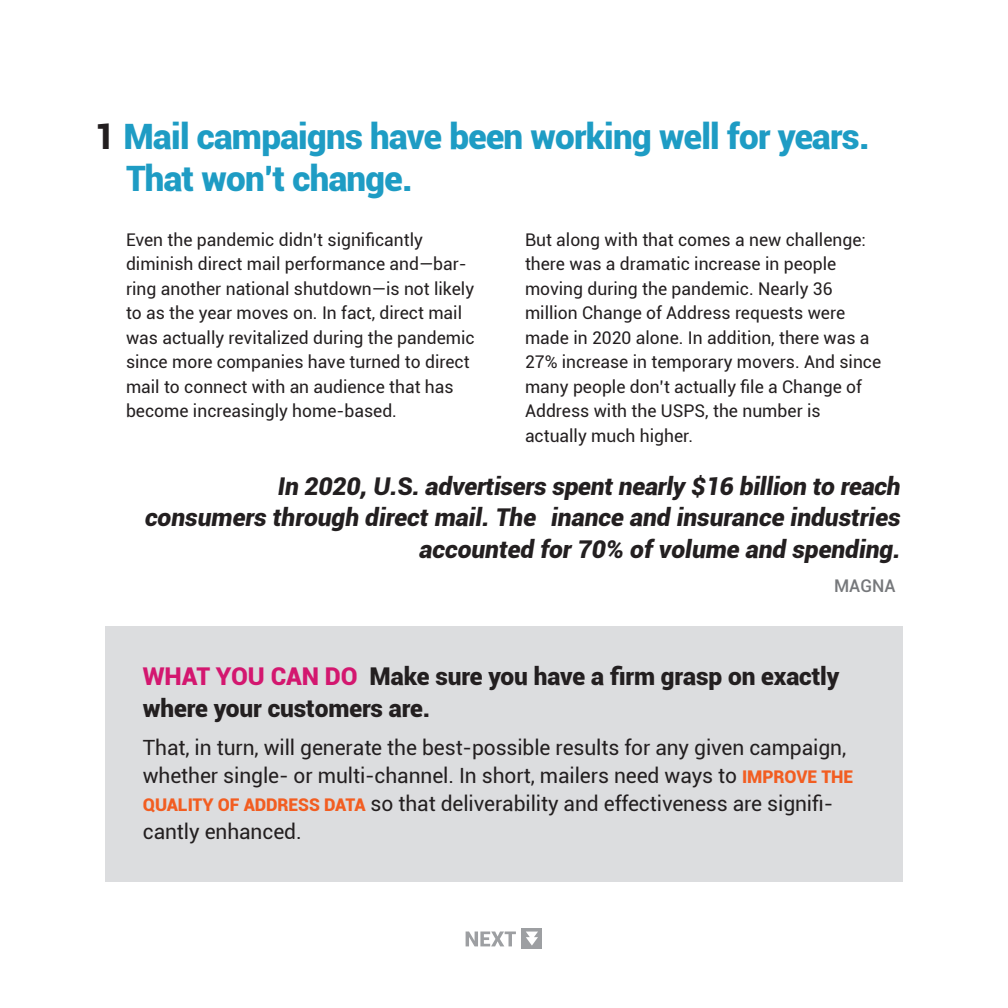
<style>
.page{position:relative;width:1008px;height:1008px;background:#fff}
.page>*{position:absolute;margin:0;border:0;box-sizing:border-box;transform-origin:0 0}
.t1{font:900 35px/42px "Roboto";letter-spacing:-.02em;color:#1e9cc4}
.t2{font:italic 900 24.5px/31.5px "Roboto";color:#231f20;text-align:right}
.t3{font:900 24.5px/31.5px "Roboto";letter-spacing:-.005em;color:#231f20}
.t4{font:21px/28px "Roboto";letter-spacing:-.005em;color:#231f20}
.t5{font:17.5px/24.5px "Roboto";color:#231f20}
.t6{font:500 17.5px "Roboto";color:#76787b}
.s1{color:#231f20}
.s2{color:#d3176f}
.s3{font-weight:900;font-size:17.5px;color:#f25d21}
</style>
<div class="page">
<svg style="left:466px;top:932px;width:50px;height:14px"></svg>
<div style="left:521px;top:928px;width:21px;height:21px;background:#9d9fa2"></div>
<svg style="left:526px;top:932px;width:12px;height:14px"></svg>
<div style="left:105px;top:626px;width:798px;height:256px;background:#dcdddf"></div>
<p class="t1" style="left:126px;top:114px;width:745px;text-indent:-32px"><span class="s1">1</span> Mail campaigns have been working well for years.<br>That won’t change.</p>
<p class="t5" style="left:126px;top:227px;width:350px">Even the pandemic didn’t significantly diminish direct mail performance and—bar&shy;ring another national shutdown—is not likely to as the year moves on. In fact, direct mail was actually revitalized during the pandemic since more companies have turned to direct mail to connect with an audience that has become increasingly home-based.</p>
<p class="t5" style="left:525px;top:227px;width:358px">But along with that comes a new challenge: there was a dramatic increase in people moving during the pandemic. Nearly 36 million Change of Address requests were made in 2020 alone. In addition, there was a 27% increase in temporary movers. And since many people don’t actually file a Change of Address with the USPS, the number is actually much higher.</p>
<p class="t2" style="left:145px;top:469px;width:757px">In 2020, U.S. advertisers spent nearly $16 billion to reach<br>consumers through direct mail. The inance and insurance industries accounted for 70% of volume and spending.</p>
<p class="t6" style="left:834px;top:574px;width:63px">MAGNA</p>
<p class="t3" style="left:143px;top:660px;width:698px"><span class="s2">WHAT YOU CAN DO</span> Make sure you have a firm grasp on exactly where your customers are.</p>
<p class="t4" style="left:143px;top:733px;width:712px">That, in turn, will generate the best-possible results for any given campaign, whether single- or multi-channel. In short, mailers need ways to <span class="s3">IMPROVE THE QUALITY OF ADDRESS DATA</span> so that deliverability and effectiveness are signifi&shy;cantly enhanced.</p>
</div>
